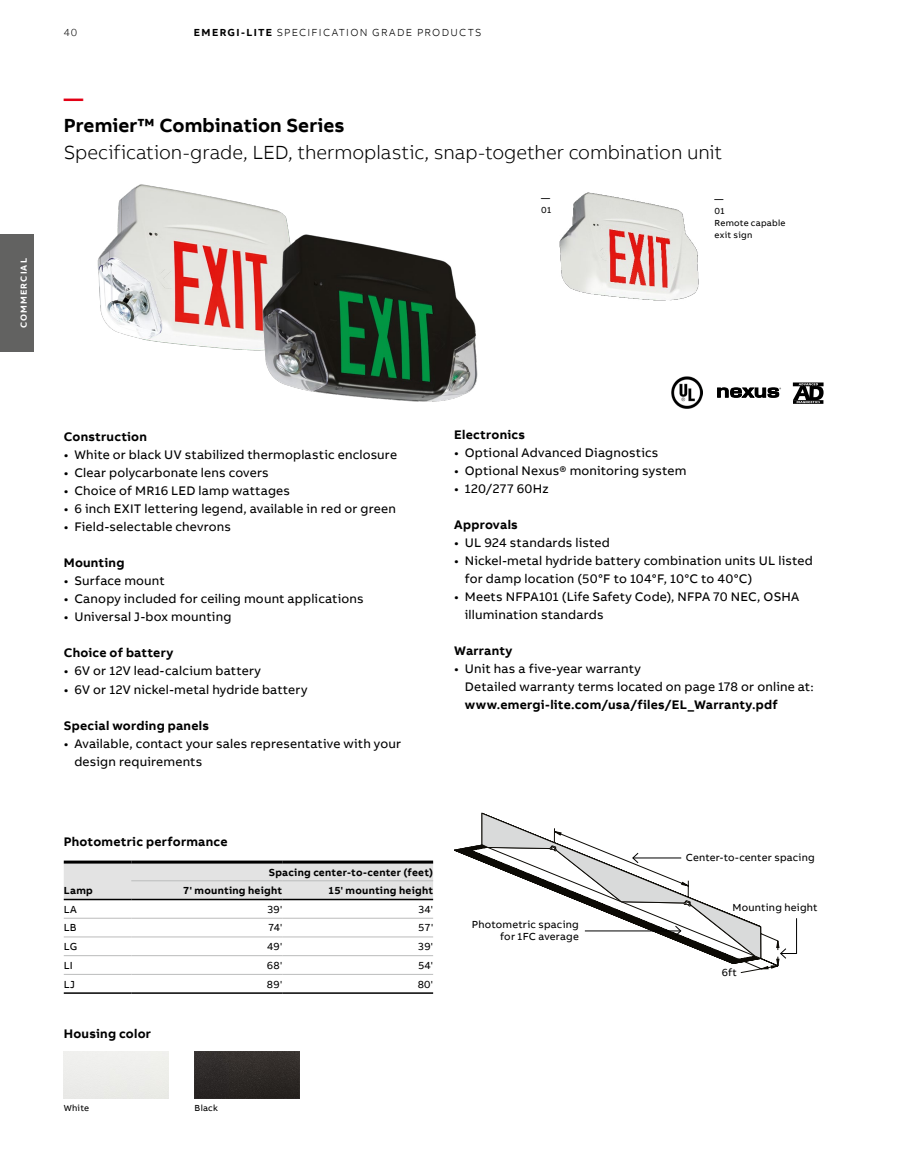
<style>
.page{position:relative;width:918px;height:1175px;background:#fff}
.page>*{position:absolute;margin:0;border:0;box-sizing:border-box;transform-origin:0 0}
.t1{font:300 19.5px "AB Bvoice";letter-spacing:-.005em;color:#000}
.t2{font:700 19.5px "AB Bvoice";letter-spacing:.005em;color:#000}
.t3{font:700 19.5px "AB Bvoice";color:#e30015}
.t4{font:12.75px/18px "AB Bvoice";letter-spacing:.015em;color:#000}
.t5{font:700 12.75px "AB Bvoice";letter-spacing:.02em;color:#000}
.t6{font:10.5px/12px "AB Bvoice";letter-spacing:.02em;color:#000;text-align:right}
.t7{font:700 10.5px/18.8px "AB Bvoice";letter-spacing:.025em;color:#000}
.t8{font:300 10.5px "AB Bvoice";letter-spacing:.12em;color:#000}
.t9{font:9px/12px "AB Bvoice";letter-spacing:.025em;color:#000}
.t10{font:700 9px "AB Bvoice";letter-spacing:.135em;color:#fff}
.s1{font-weight:700}
</style>
<div class="page">
<img style="left:97px;top:184px;width:150px;height:166px">
<img style="left:235px;top:204px;width:243px;height:198px">
<img style="left:671px;top:377px;width:32px;height:31px">
<svg style="left:717px;top:387px;width:64px;height:11px"></svg>
<svg style="left:793px;top:382px;width:31px;height:22px"></svg>
<img style="left:559px;top:192px;width:140px;height:109px">
<div style="left:0;top:234px;width:34px;height:118px;background:#626261"></div>
<div style="left:64px;top:863px;width:369px;height:35px;background:#e3e3e3"></div>
<hr style="left:64px;top:860px;width:67px;height:3px;background:#000">
<hr style="left:131px;top:860px;width:151px;height:3px;background:#000">
<hr style="left:282px;top:860px;width:151px;height:3px;background:#000">
<hr style="left:131px;top:880px;width:151px;height:1px;background:#bbbcbc">
<hr style="left:282px;top:880px;width:151px;height:1px;background:#bbbcbc">
<hr style="left:64px;top:898px;width:67px;height:2px;background:#000">
<hr style="left:131px;top:898px;width:151px;height:2px;background:#000">
<hr style="left:282px;top:898px;width:151px;height:2px;background:#000">
<hr style="left:64px;top:917px;width:67px;height:1px;background:#bbbcbc">
<hr style="left:131px;top:917px;width:151px;height:1px;background:#bbbcbc">
<hr style="left:282px;top:917px;width:151px;height:1px;background:#bbbcbc">
<hr style="left:64px;top:936px;width:67px;height:1px;background:#bbbcbc">
<hr style="left:131px;top:936px;width:151px;height:1px;background:#bbbcbc">
<hr style="left:282px;top:936px;width:151px;height:1px;background:#bbbcbc">
<hr style="left:64px;top:955px;width:67px;height:1px;background:#bbbcbc">
<hr style="left:131px;top:955px;width:151px;height:1px;background:#bbbcbc">
<hr style="left:282px;top:955px;width:151px;height:1px;background:#bbbcbc">
<hr style="left:64px;top:974px;width:67px;height:1px;background:#bbbcbc">
<hr style="left:131px;top:974px;width:151px;height:1px;background:#bbbcbc">
<hr style="left:282px;top:974px;width:151px;height:1px;background:#bbbcbc">
<hr style="left:64px;top:992px;width:67px;height:1px;background:#000">
<hr style="left:131px;top:992px;width:151px;height:1px;background:#000">
<hr style="left:282px;top:992px;width:151px;height:1px;background:#000">
<svg style="left:454px;top:844px;width:27px;height:18px"></svg>
<svg style="left:481px;top:812px;width:316px;height:157px"></svg>
<img style="left:195px;top:1051px;width:104px;height:47px">
<p class="t10" style="left:18px;top:328px;width:72px;rotate:-90deg">COMMERCIAL</p>
<p class="t8" style="left:64px;top:26px;width:15px">40</p>
<p class="t8" style="left:194px;top:26px;width:289px"><span class="s1">EMERGI-LITE</span> SPECIFICATION GRADE PRODUCTS</p>
<h1 class="t3" style="left:64px;top:86px;width:21px">—</h1>
<h1 class="t2" style="left:64px;top:113px;width:283px">Premier™ Combination Series</h1>
<h1 class="t1" style="left:64px;top:141px;width:660px">Specification-grade, LED, thermoplastic, snap-together combination unit</h1>
<p class="t9" style="left:541px;top:191px;width:11px">—<br>01</p>
<p class="t9" style="left:715px;top:193px;width:72px">—<br>01<br>Remote capable exit sign</p>
<p class="t5" style="left:64px;top:429px;width:85px">Construction</p>
<p class="t4" style="left:64px;top:446px;width:335px">• White or black UV stabilized thermoplastic enclosure</p>
<p class="t4" style="left:64px;top:464px;width:207px">• Clear polycarbonate lens covers</p>
<p class="t4" style="left:64px;top:482px;width:228px">• Choice of MR16 LED lamp wattages</p>
<p class="t4" style="left:64px;top:500px;width:334px">• 6 inch EXIT lettering legend, available in red or green</p>
<p class="t4" style="left:64px;top:518px;width:169px">• Field-selectable chevrons</p>
<p class="t5" style="left:64px;top:555px;width:62px">Mounting</p>
<p class="t4" style="left:64px;top:572px;width:103px">• Surface mount</p>
<p class="t4" style="left:64px;top:590px;width:302px">• Canopy included for ceiling mount applications</p>
<p class="t4" style="left:64px;top:608px;width:169px">• Universal J-box mounting</p>
<p class="t5" style="left:64px;top:645px;width:111px">Choice of battery</p>
<p class="t4" style="left:64px;top:662px;width:199px">• 6V or 12V lead-calcium battery</p>
<p class="t4" style="left:64px;top:680px;width:245px">• 6V or 12V nickel-metal hydride battery</p>
<p class="t5" style="left:64px;top:717px;width:147px">Special wording panels</p>
<p class="t4" style="left:74px;top:734px;width:328px;text-indent:-11px">• Available, contact your sales representative with your design requirements</p>
<p class="t5" style="left:454px;top:426px;width:72px">Electronics</p>
<p class="t4" style="left:454px;top:443px;width:206px">• Optional Advanced Diagnostics</p>
<p class="t4" style="left:454px;top:461px;width:234px">• Optional Nexus® monitoring system</p>
<p class="t4" style="left:454px;top:479px;width:96px">• 120/277 60Hz</p>
<p class="t5" style="left:454px;top:516px;width:65px">Approvals</p>
<p class="t4" style="left:454px;top:533px;width:157px">• UL 924 standards listed</p>
<p class="t4" style="left:465px;top:551px;width:349px;text-indent:-11px">• Nickel-metal hydride battery combination units UL listed for damp location (50°F to 104°F, 10°C to 40°C)</p>
<p class="t4" style="left:465px;top:587px;width:336px;text-indent:-11px">• Meets NFPA101 (Life Safety Code), NFPA 70 NEC, OSHA illumination standards</p>
<p class="t5" style="left:454px;top:642px;width:60px">Warranty</p>
<p class="t4" style="left:465px;top:659px;width:350px;text-indent:-11px">• Unit has a five-year warranty<br>Detailed warranty terms located on page 178 or online at:</p>
<p class="t5" style="left:465px;top:696px;width:315px">www.emergi-lite.com/usa/files/EL_Warranty.pdf</p>
<p class="t5" style="left:64px;top:834px;width:165px">Photometric performance</p>
<p class="t7" style="left:64px;top:881px;width:31px">Lamp</p>
<p class="t7" style="left:183px;top:862px;width:251px;text-indent:85px">Spacing center-to-center (feet)<br>7' mounting height</p>
<p class="t7" style="left:328px;top:881px;width:107px">15' mounting height</p>
<p class="t6" style="left:64px;top:903px;width:15px">LA</p>
<p class="t6" style="left:267px;top:903px;width:17px">39'</p>
<p class="t6" style="left:418px;top:903px;width:17px">34'</p>
<p class="t6" style="left:64px;top:921px;width:14px">LB</p>
<p class="t6" style="left:268px;top:921px;width:16px">74'</p>
<p class="t6" style="left:418px;top:921px;width:16px">57'</p>
<p class="t6" style="left:64px;top:940px;width:15px">LG</p>
<p class="t6" style="left:267px;top:940px;width:17px">49'</p>
<p class="t6" style="left:418px;top:940px;width:17px">39'</p>
<p class="t6" style="left:64px;top:959px;width:11px">LI</p>
<p class="t6" style="left:267px;top:959px;width:17px">68'</p>
<p class="t6" style="left:418px;top:959px;width:17px">54'</p>
<p class="t6" style="left:64px;top:978px;width:13px">LJ</p>
<p class="t6" style="left:267px;top:978px;width:17px">89'</p>
<p class="t6" style="left:418px;top:978px;width:17px">80'</p>
<p class="t5" style="left:64px;top:1025px;width:89px">Housing color</p>
<p class="t9" style="left:64px;top:1101px;width:27px">White</p>
<p class="t9" style="left:195px;top:1101px;width:25px">Black</p>
<p class="t6" style="left:472px;top:918px;width:109px">Photometric spacing for 1FC average</p>
<p class="t6" style="left:686px;top:851px;width:130px">Center-to-center spacing</p>
<p class="t6" style="left:732px;top:902px;width:87px">Mounting height</p>
<p class="t6" style="left:722px;top:966px;width:17px">6ft</p>
</div>
